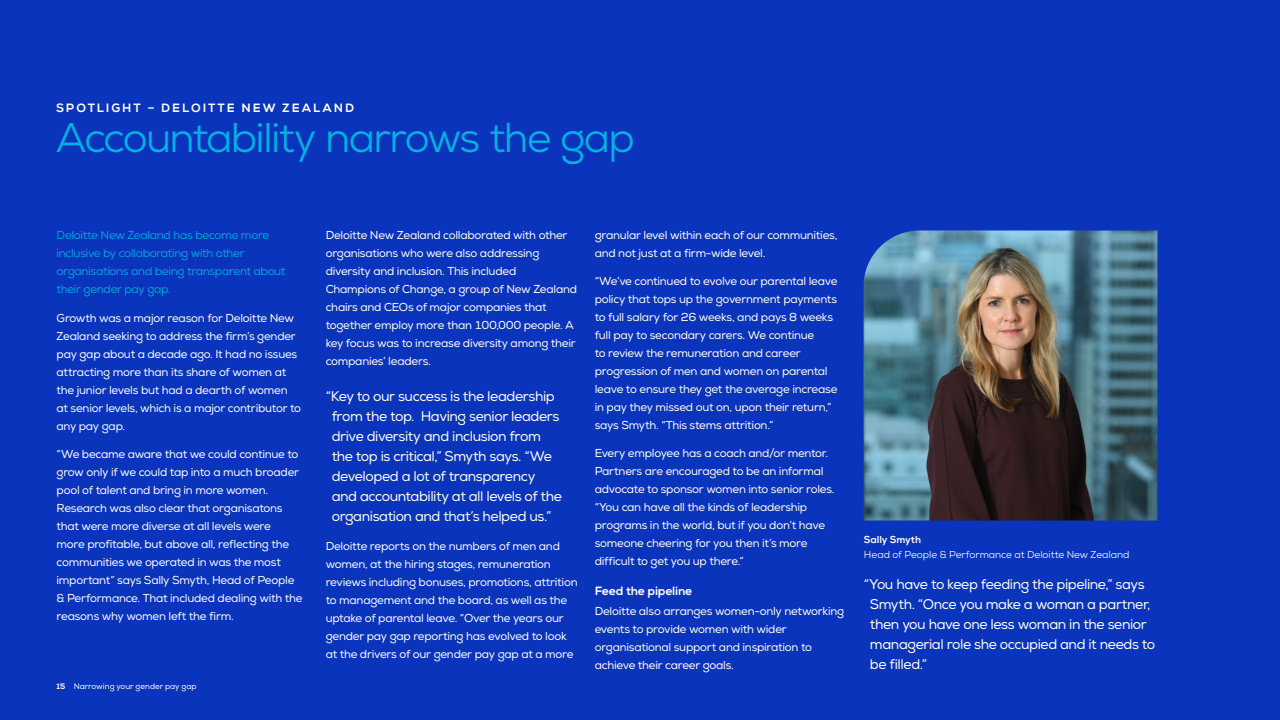
<style>
.page{position:relative;width:1280px;height:720px;background:#0934bb}
.page>*{position:absolute;margin:0;border:0;box-sizing:border-box;transform-origin:0 0}
.Heading_1{font:41.5px "Nexa";letter-spacing:-.04em;color:#00b2e3}
.Pull_Quote_1{font:14px/20px "Nexa";letter-spacing:-.03em;color:#fff}
.Heading_1-2{font:800 12px "Nexa";letter-spacing:.165em;color:#fff}
.Heading_4{font:800 12px "Nexa";letter-spacing:-.015em;color:#fff}
.BODY{font:11.5px/18px "Nexa";letter-spacing:-.025em;color:#fff}
.BODY_Bold_intro{font:11.5px/18px "Nexa";letter-spacing:-.025em;color:#00b2e3}
.BODY__before_List{font:10px/15px "Nexa";letter-spacing:-.005em;color:#fff}
.t1{font:8px "Nexa";color:#fff}
.s1{font-weight:800}
</style>
<div class="page">
<img style="left:864px;top:231px;width:294px;height:290px">
<p class="Heading_1-2" style="left:56px;top:101px;width:300px">SPOTLIGHT – DELOITTE NEW ZEALAND</p>
<p class="Heading_1" style="left:56px;top:111px;width:581px">Accountability narrows the gap</p>
<p class="BODY_Bold_intro" style="left:57px;top:226px;width:230px">Deloitte New Zealand has become more inclusive by collaborating with other organisations and being transparent about their gender pay gap.</p>
<p class="BODY" style="left:57px;top:310px;width:246px">Growth was a major reason for Deloitte New Zealand seeking to address the firm’s gender pay gap about a decade ago. It had no issues attracting more than its share of women at the junior levels but had a dearth of women at senior levels, which is a major contributor to any pay gap.</p>
<p class="BODY" style="left:57px;top:446px;width:247px">“We became aware that we could continue to grow only if we could tap into a much broader pool of talent and bring in more women.<br>Research was also clear that organisatons that were more diverse at all levels were<br>more profitable, but above all, reflecting the communities we operated in was the most important” says Sally Smyth, Head of People &amp; Performance. That included dealing with the reasons why women left the firm.</p>
<p class="t1" style="left:57px;top:681px;width:142px"><span class="s1">15</span> Narrowing your gender pay gap</p>
<p class="BODY" style="left:326px;top:226px;width:253px">Deloitte New Zealand collaborated with other organisations who were also addressing diversity and inclusion. This included Champions of Change, a group of New Zealand chairs and CEOs of major companies that together employ more than 100,000 people. A key focus was to increase diversity among their companies’ leaders.</p>
<p class="Pull_Quote_1" style="left:332px;top:386px;width:232px;text-indent:-6px">“Key to our success is the leadership from the top. Having senior leaders drive diversity and inclusion from the top is critical,” Smyth says. “We developed a lot of transparency and accountability at all levels of the organisation and that’s helped us.”</p>
<p class="BODY" style="left:326px;top:537px;width:253px">Deloitte reports on the numbers of men and women, at the hiring stages, remuneration reviews including bonuses, promotions, attrition to management and the board, as well as the uptake of parental leave. “Over the years our gender pay gap reporting has evolved to look at the drivers of our gender pay gap at a more</p>
<p class="BODY" style="left:595px;top:226px;width:244px">granular level within each of our communities, and not just at a firm-wide level.</p>
<p class="BODY" style="left:595px;top:272px;width:244px">“We’ve continued to evolve our parental leave policy that tops up the government payments to full salary for 26 weeks, and pays 8 weeks full pay to secondary carers. We continue<br>to review the remuneration and career progression of men and women on parental leave to ensure they get the average increase in pay they missed out on, upon their return,” says Smyth. “This stems attrition.”</p>
<p class="BODY" style="left:595px;top:444px;width:241px">Every employee has a coach and/or mentor.<br>Partners are encouraged to be an informal advocate to sponsor women into senior roles. “You can have all the kinds of leadership programs in the world, but if you don’t have someone cheering for you then it’s more difficult to get you up there.”</p>
<p class="Heading_4" style="left:595px;top:584px;width:99px">Feed the pipeline</p>
<p class="BODY" style="left:595px;top:602px;width:251px">Deloitte also arranges women-only networking events to provide women with wider organisational support and inspiration to achieve their career goals.</p>
<p class="BODY__before_List" style="left:864px;top:532px;width:267px"><span class="s1">Sally Smyth<br></span>Head of People &amp; Performance at Deloitte New Zealand</p>
<p class="Pull_Quote_1" style="left:870px;top:575px;width:287px;text-indent:-6px">“You have to keep feeding the pipeline,” says Smyth. “Once you make a woman a partner, then you have one less woman in the senior managerial role she occupied and it needs to be filled.”</p>
</div>
